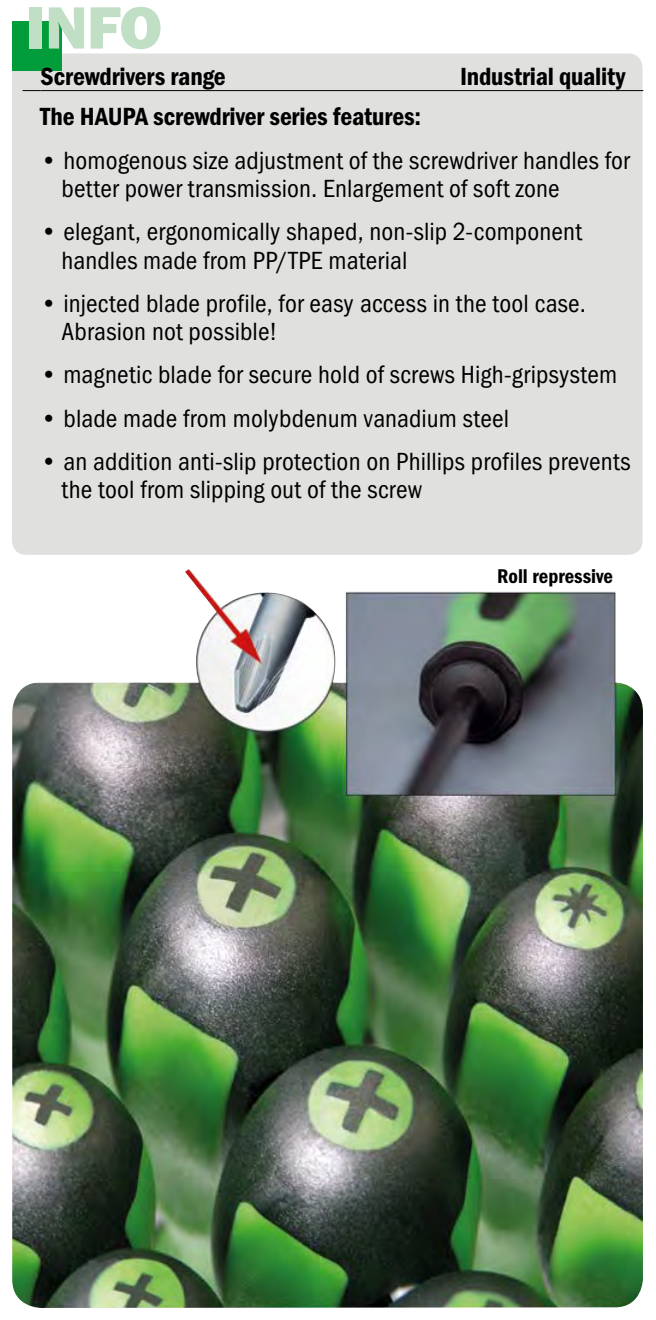
<style>
.page{position:relative;width:656px;height:1320px;background:#fff}
.page>*{position:absolute;margin:0;border:0;box-sizing:border-box;transform-origin:0 0}
.t1{font:800 60px "Franklin Gothic LT Com";color:#c1dfc4}
.t2{font:25px/28.2px "Franklin Gothic Book Cond ITC";letter-spacing:.005em;color:#000}
.t3{font:25px "Franklin Gothic Demi Cond ITC";letter-spacing:-.01em;color:#000}
.t4{font:20px "Franklin Gothic Demi Cond ITC";color:#000}
</style>
<div class="page">
<div style="left:12px;top:53px;width:630px;height:501px;background:#e0e0df;border-radius:14px"></div>
<div style="left:12px;top:22px;width:50px;height:49px;background:#009d3a"></div>
<svg style="left:23px;top:90px;width:17px;height:1px"></svg>
<hr style="left:40px;top:90px;width:603px;height:1px;background:#000">
<img style="left:12px;top:569px;width:630px;height:738px">
<h1 class="t1" style="left:26px;top:-7px;width:137px">INFO</h1>
<p class="t3" style="left:41px;top:62px;width:187px">Screwdrivers range</p>
<p class="t3" style="left:460px;top:62px;width:167px">Industrial quality</p>
<p class="t3" style="left:40px;top:102px;width:382px">The HAUPA screwdriver series features:</p>
<p class="t2" style="left:62px;top:146px;width:569px;text-indent:-21px">• homogenous size adjustment of the screwdriver handles for better power transmission. Enlargement of soft zone</p>
<p class="t2" style="left:62px;top:218px;width:521px;text-indent:-21px">• elegant, ergonomically shaped, non-slip 2-component handles made from PP/TPE material</p>
<p class="t2" style="left:62px;top:289px;width:525px;text-indent:-21px">• injected blade profile, for easy access in the tool case.<br>Abrasion not possible!</p>
<p class="t2" style="left:40px;top:361px;width:578px">• magnetic blade for secure hold of screws High-gripsystem</p>
<p class="t2" style="left:40px;top:404px;width:470px">• blade made from molybdenum vanadium steel</p>
<p class="t2" style="left:62px;top:447px;width:570px;text-indent:-21px">• an addition anti-slip protection on Phillips profiles prevents the tool from slipping out of the screw</p>
<p class="t4" style="left:497px;top:564px;width:117px">Roll repressive</p>
</div>
